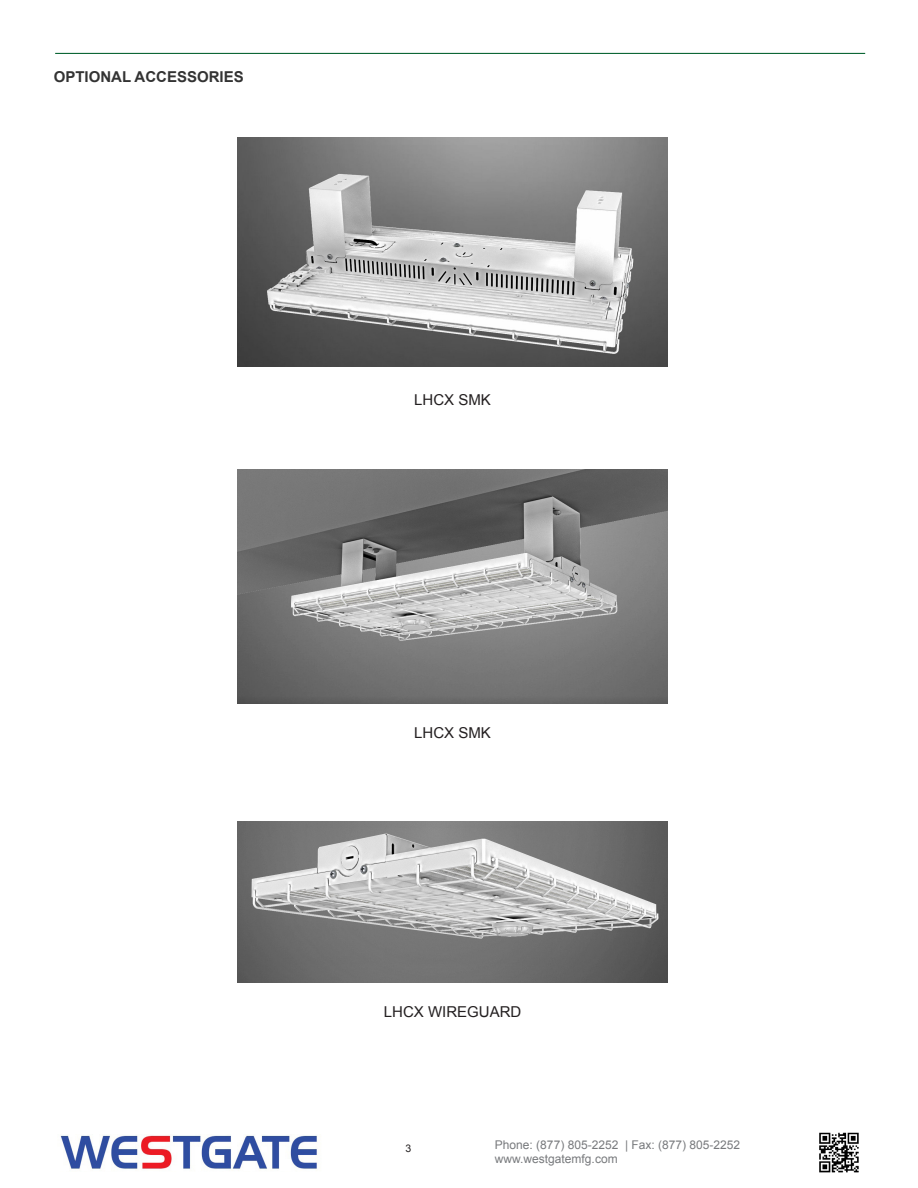
<style>
.page{position:relative;width:918px;height:1188px;background:#fff}
.page>*{position:absolute;margin:0;border:0;box-sizing:border-box;transform-origin:0 0}
.t1{font:15px "Arial";color:#231f20}
.t2{font:700 15px "Arial";color:#333}
.t3{font:12px "Arial";color:#787a7d}
.t4{font:10.5px "Arial";color:#231f20}
</style>
<div class="page">
<hr style="left:55px;top:53px;width:810px;height:1px;background:#0d6736">
<img style="left:60px;top:1135px;width:257px;height:35px">
<img style="left:819px;top:1132px;width:40px;height:41px">
<img style="left:237px;top:137px;width:431px;height:229px">
<img style="left:237px;top:470px;width:431px;height:233px">
<img style="left:237px;top:822px;width:431px;height:160px">
<p class="t2" style="left:54px;top:67px;width:192px">OPTIONAL ACCESSORIES</p>
<p class="t1" style="left:414px;top:390px;width:78px">LHCX SMK</p>
<p class="t1" style="left:414px;top:723px;width:78px">LHCX SMK</p>
<p class="t1" style="left:384px;top:1002px;width:139px">LHCX WIREGUARD</p>
<p class="t4" style="left:406px;top:1142px;width:7px">3</p>
<p class="t3" style="left:495px;top:1137px;width:247px">Phone: (877) 805-2252 | Fax: (877) 805-2252</p>
<p class="t3" style="left:495px;top:1151px;width:124px">www.westgatemfg.com</p>
</div>
